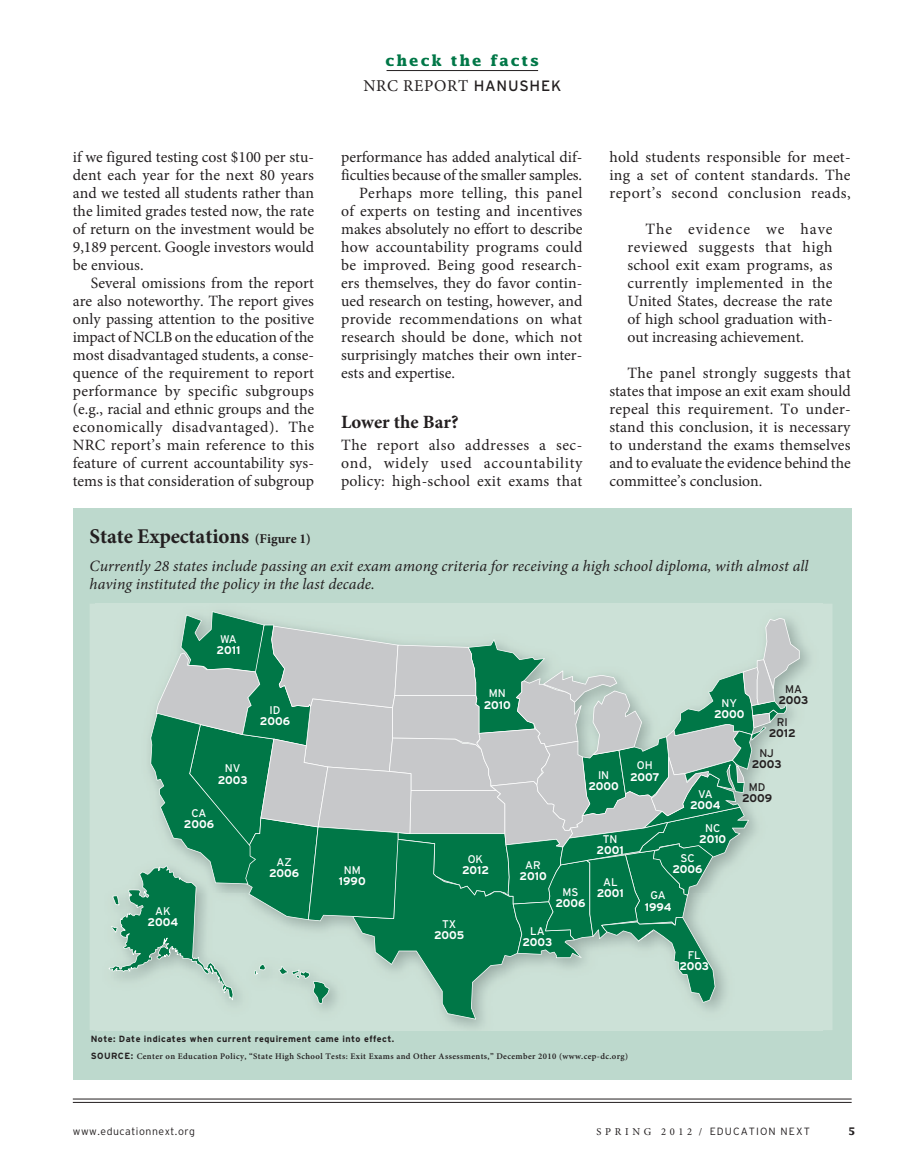
<style>
.page{position:relative;width:905px;height:1175px;background:#fff}
.page>*{position:absolute;margin:0;border:0;box-sizing:border-box;transform-origin:0 0}
.sbar_hed{font:700 21px "Minion Pro";letter-spacing:-.005em;color:#231f20}
.breakhed{font:700 18.75px "Minion Pro";color:#231f20}
.t1{font:16.5px "Minion Pro";letter-spacing:.04em;color:#231f20}
.bodytext{font:15.75px/18px "Minion Pro";color:#231f20;text-align:justify}
.bodytext__no_indent{font:15.75px/18px "Minion Pro";letter-spacing:.025em;color:#231f20;text-align:justify}
.sbar_dek{font:italic 15.75px/18px "Minion Pro";letter-spacing:.005em;color:#231f20}
.t2{font:700 15px "Lucida";letter-spacing:.12em;color:#007747}
.t3{font:700 11.1px/11.1px "Interstate";color:#fff;text-align:center}
.t4{font:700 11.1px/11.1px "Interstate";letter-spacing:-.005em;color:#231f20;text-align:center}
.t5{font:11.1px "Interstate";color:#fff}
.t6{font:300 10.5px "Interstate";letter-spacing:.1em;color:#231f20}
.t7{font:300 10.5px "Interstate";letter-spacing:.05em;color:#231f20}
.t8{font:700 10.5px "Lucida";color:#231f20}
.sidebar__note{font:700 9px "Interstate";letter-spacing:.05em;color:#231f20}
.Source_text{font:600 8.7px "Minion Pro";letter-spacing:.045em;color:#231f20}
.s1{font-family:"Interstate";font-size:15px}
.s2{font-size:13.5px}
.s3{font-weight:400}
.s4{font-family:"Interstate";font-weight:700;font-size:9px}
.s5{font-family:"Minion Pro";font-weight:400}
</style>
<div class="page">
<hr style="left:386px;top:70px;width:152px;height:1px;background:#231f20">
<hr style="left:73px;top:1102px;width:778px;height:1px;background:#231f20">
<hr style="left:73px;top:1098px;width:778px;height:1px;background:#231f20">
<div style="left:73px;top:508px;width:778px;height:572px;background:#bdd9cd"></div>
<div style="left:90px;top:603px;width:742px;height:427px;background:#cce1d7"></div>
<div style="left:95px;top:603px;width:727px;height:427px;background:#cce1d7"></div>
<svg style="left:109px;top:611px;width:690px;height:408px"></svg>
<p class="bodytext" style="left:73px;top:148px;width:243px">if we figured testing cost $100 per stu&shy;dent each year for the next 80 years and we tested all students rather than the limited grades tested now, the rate of return on the investment would be 9,189 percent. Google investors would be envious.</p>
<p class="bodytext" style="left:73px;top:274px;width:243px;text-indent:18px">Several omissions from the report are also noteworthy. The report gives only passing attention to the positive impact of NCLB on the education of the most disadvantaged students, a conse&shy;quence of the requirement to report performance by specific subgroups (e.g., racial and ethnic groups and the economically disadvantaged). The NRC report’s main reference to this feature of current accountability sys&shy;tems is that consideration of subgroup</p>
<p class="t2" style="left:385px;top:51px;width:155px">check the facts</p>
<p class="t1" style="left:363px;top:75px;width:199px">NRC REPORT <span class="s1">HANUSHEK</span></p>
<p class="bodytext" style="left:341px;top:148px;width:243px">performance has added analytical dif&shy;ficulties because of the smaller samples.</p>
<p class="bodytext" style="left:341px;top:184px;width:243px;text-indent:18px">Perhaps more telling, this panel of experts on testing and incentives makes absolutely no effort to describe how accountability programs could be improved. Being good research&shy;ers themselves, they do favor contin&shy;ued research on testing, however, and provide recommendations on what research should be done, which not surprisingly matches their own inter&shy;ests and expertise.</p>
<p class="breakhed" style="left:341px;top:409px;width:119px">Lower the Bar?</p>
<p class="bodytext__no_indent" style="left:341px;top:436px;width:243px">The report also addresses a sec&shy;ond, widely used accountability policy: high-school exit exams that</p>
<p class="bodytext__no_indent" style="left:609px;top:148px;width:243px">hold students responsible for meet&shy;ing a set of content standards. The report’s second conclusion reads,</p>
<p class="bodytext" style="left:627px;top:220px;width:207px;text-indent:18px">The evidence we have reviewed suggests that high school exit exam programs, as currently implemented in the United States, decrease the rate of high school graduation with&shy;out increasing achievement.</p>
<p class="bodytext" style="left:609px;top:364px;width:243px;text-indent:18px">The panel strongly suggests that states that impose an exit exam should repeal this requirement. To under&shy;stand this conclusion, it is necessary to understand the exams themselves and to evaluate the evidence behind the committee’s conclusion.</p>
<p class="sbar_hed" style="left:90px;top:522px;width:223px">State Expectations <span class="s2">(Figure 1)</span></p>
<p class="sbar_dek" style="left:90px;top:556px;width:720px">Currently 28 states include passing an exit exam among criteria for receiving a high school diploma, with almost all having instituted the policy in the last decade.</p>
<p class="t3" style="left:217px;top:633px;width:25px"><span class="s3">WA<br></span>2011</p>
<p class="t3" style="left:260px;top:704px;width:32px"><span class="s3">ID<br></span>2006</p>
<p class="t3" style="left:218px;top:763px;width:31px"><span class="s3">NV<br></span>2003</p>
<p class="t3" style="left:184px;top:807px;width:32px"><span class="s3">CA<br></span>2006</p>
<p class="t3" style="left:148px;top:905px;width:32px"><span class="s3">AK<br></span>2004</p>
<p class="t3" style="left:269px;top:856px;width:32px"><span class="s3">AZ<br></span>2006</p>
<p class="t3" style="left:484px;top:688px;width:29px"><span class="s3">MN<br></span>2010</p>
<p class="t3" style="left:714px;top:697px;width:32px"><span class="s3">NY<br></span>2000</p>
<p class="t4" style="left:778px;top:683px;width:31px"><span class="s3">MA<br></span>2003</p>
<p class="t4" style="left:768px;top:716px;width:28px"><span class="s3">RI<br></span>2012</p>
<p class="t3" style="left:588px;top:769px;width:32px"><span class="s3">IN<br></span>2000</p>
<p class="t3" style="left:630px;top:760px;width:31px"><span class="s3">OH<br></span>2007</p>
<p class="t4" style="left:751px;top:747px;width:31px"><span class="s3">NJ<br></span>2003</p>
<p class="t3" style="left:690px;top:788px;width:32px"><span class="s3">VA<br></span>2004</p>
<p class="t4" style="left:742px;top:781px;width:32px"><span class="s3">MD<br></span>2009</p>
<p class="t5" style="left:468px;top:852px;width:17px">OK</p>
<p class="t5" style="left:344px;top:863px;width:18px">NM</p>
<p class="t3" style="left:462px;top:864px;width:28px">2012</p>
<p class="t3" style="left:339px;top:875px;width:28px">1990</p>
<p class="t3" style="left:519px;top:859px;width:29px"><span class="s3">AR<br></span>2010</p>
<p class="t3" style="left:596px;top:833px;width:29px"><span class="s3">TN<br></span>2001</p>
<p class="t3" style="left:699px;top:822px;width:29px"><span class="s3">NC<br></span>2010</p>
<p class="t3" style="left:672px;top:852px;width:32px"><span class="s3">SC<br></span>2006</p>
<p class="t3" style="left:597px;top:876px;width:29px"><span class="s3">AL<br></span>2001</p>
<p class="t3" style="left:555px;top:886px;width:32px"><span class="s3">MS<br></span>2006</p>
<p class="t3" style="left:645px;top:889px;width:28px"><span class="s3">GA<br></span>1994</p>
<p class="t3" style="left:434px;top:918px;width:32px"><span class="s3">TX<br></span>2005</p>
<p class="t3" style="left:522px;top:925px;width:31px"><span class="s3">LA<br></span>2003</p>
<p class="t3" style="left:679px;top:949px;width:31px"><span class="s3">FL<br></span>2003</p>
<p class="sidebar__note" style="left:91px;top:1034px;width:305px">Note: Date indicates when current requirement came into effect.</p>
<p class="Source_text" style="left:91px;top:1049px;width:539px"><span class="s4">SOURCE:</span> Center on Education Policy, “State High School Tests: Exit Exams and Other Assessments,” December 2010 (www.cep-dc.org)</p>
<p class="t7" style="left:73px;top:1125px;width:124px">www.educationnext.org</p>
<p class="t6" style="left:596px;top:1125px;width:215px"><span class="s5">S P R I N G 2 0 1 2 /</span> EDUCATION NEXT</p>
<p class="t8" style="left:848px;top:1124px;width:9px">5</p>
</div>
